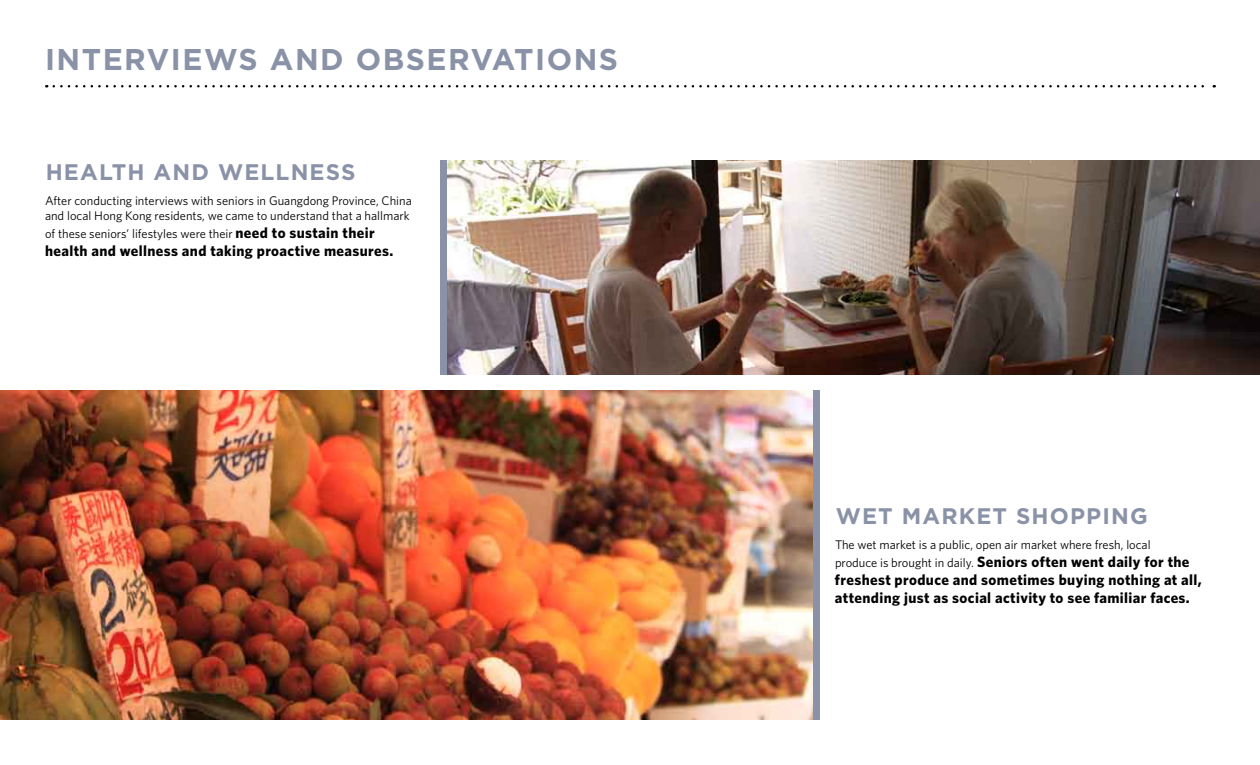
<style>
.page{position:relative;width:1260px;height:765px;background:#fff}
.page>*{position:absolute;margin:0;border:0;box-sizing:border-box;transform-origin:0 0}
.t1{font:700 30px "Gotham HTF";letter-spacing:.05em;color:#8a92a7}
.t2{font:700 22.5px "Gotham HTF";letter-spacing:.05em;color:#8a92a7}
.t3{font:700 15px/18px "Whitney HTF";letter-spacing:.025em;color:#000}
.t4{font:12.5px/15px "Whitney HTF";color:#000}
.s1{font-weight:700;font-size:15px}
.s2{font-weight:400;font-size:12.5px}
</style>
<div class="page">
<img style="left:440px;top:160px;width:820px;height:215px">
<img style="left:0;top:390px;width:813px;height:330px">
<svg style="left:54px;top:85px;width:1161px;height:3px"></svg>
<div style="left:440px;top:161px;width:7px;height:214px;background:#8a92a7"></div>
<div style="left:813px;top:390px;width:7px;height:330px;background:#8a92a7"></div>
<h1 class="t1" style="left:45px;top:42px;width:575px">INTERVIEWS AND OBSERVATIONS</h1>
<h2 class="t2" style="left:46px;top:159px;width:311px">HEALTH AND WELLNESS</h2>
<p class="t4" style="left:45px;top:193px;width:368px">After conducting interviews with seniors in Guangdong Province, China and local Hong Kong residents, we came to understand that a hallmark</p>
<p class="t4" style="left:45px;top:226px;width:331px">of these seniors’ lifestyles were their <span class="s1">need to sustain their</span></p>
<p class="t3" style="left:45px;top:242px;width:350px">health and wellness and taking proactive measures.</p>
<h2 class="t2" style="left:836px;top:503px;width:313px">WET MARKET SHOPPING</h2>
<p class="t4" style="left:835px;top:537px;width:317px">The wet market is a public, open air market where fresh, local</p>
<p class="t3" style="left:835px;top:552px;width:368px"><span class="s2">produce is brought in daily.</span> Seniors often went daily for the freshest produce and sometimes buying nothing at all, attending just as social activity to see familiar faces.</p>
</div>
